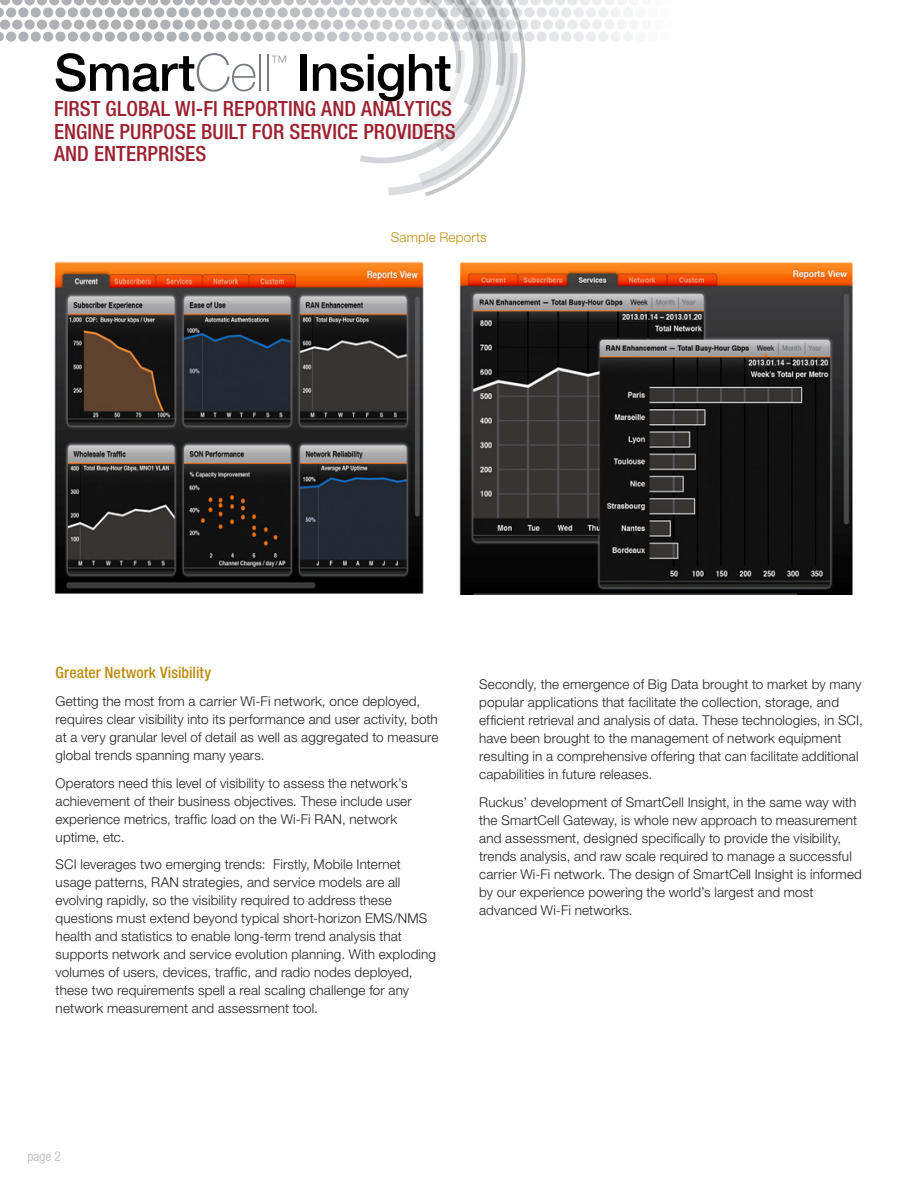
<style>
.page{position:relative;width:918px;height:1188px;background:#fff}
.page>*{position:absolute;margin:0;border:0;box-sizing:border-box;transform-origin:0 0}
.t1{font:500 51.6px "Helvetica Neue LT Std";letter-spacing:-.015em;color:#010101}
.t2{font:500 condensed 21px/22.5px "Helvetica Neue LT Std";letter-spacing:.005em;color:#9d2130}
.t3{font:100 17.25px "Helvetica Neue LT Std";color:#787c81}
.DSBB_100K_Body_Text{font:500 condensed 15.75px "Helvetica Neue LT Std";letter-spacing:.005em;color:#bd8d11}
.DSBB_100K_Body_Text-2{font:300 13.5px/18px "Helvetica Neue LT Std";letter-spacing:.01em;color:#231f20}
.DSBB_Caption_GOLD{font:300 13.5px "Helvetica Neue LT Std";letter-spacing:.01em;color:#bd8d11}
.DSBB_Caption_Flush_L{font:300 condensed 13.5px "Helvetica Neue LT Std";color:#b1b4b9}
.s1{font-weight:100;color:#787c81}
</style>
<div class="page">
<div style="left:0;top:0;width:10px;height:5px;background:#afb1b4"></div>
<div style="left:12px;top:0;width:10px;height:5px;background:#afb1b4"></div>
<svg style="left:24px;top:0;width:11px;height:5px"></svg>
<div style="left:37px;top:0;width:10px;height:5px;background:#afb1b4"></div>
<div style="left:49px;top:0;width:10px;height:5px;background:#afb1b4"></div>
<div style="left:62px;top:0;width:10px;height:5px;background:#afb1b4"></div>
<div style="left:74px;top:0;width:10px;height:5px;background:#afb1b4"></div>
<div style="left:86px;top:0;width:10px;height:5px;background:#afb1b4"></div>
<div style="left:99px;top:0;width:10px;height:5px;background:#afb1b4"></div>
<div style="left:111px;top:0;width:10px;height:5px;background:#afb1b4"></div>
<div style="left:123px;top:0;width:10px;height:5px;background:#afb1b4"></div>
<div style="left:136px;top:0;width:10px;height:5px;background:#afb1b4"></div>
<div style="left:148px;top:0;width:10px;height:5px;background:#afb1b4"></div>
<svg style="left:160px;top:0;width:11px;height:5px"></svg>
<svg style="left:0;top:7px;width:4px;height:10px"></svg>
<svg style="left:6px;top:7px;width:10px;height:10px"></svg>
<svg style="left:18px;top:7px;width:11px;height:10px"></svg>
<svg style="left:31px;top:7px;width:10px;height:10px"></svg>
<svg style="left:43px;top:7px;width:10px;height:10px"></svg>
<svg style="left:55px;top:7px;width:11px;height:10px"></svg>
<svg style="left:68px;top:7px;width:10px;height:10px"></svg>
<svg style="left:80px;top:7px;width:10px;height:10px"></svg>
<svg style="left:92px;top:7px;width:11px;height:10px"></svg>
<svg style="left:105px;top:7px;width:10px;height:10px"></svg>
<svg style="left:117px;top:7px;width:10px;height:10px"></svg>
<svg style="left:129px;top:7px;width:11px;height:10px"></svg>
<svg style="left:142px;top:7px;width:10px;height:10px"></svg>
<svg style="left:154px;top:7px;width:10px;height:10px"></svg>
<svg style="left:166px;top:7px;width:11px;height:10px"></svg>
<svg style="left:0;top:19px;width:10px;height:11px"></svg>
<svg style="left:12px;top:19px;width:10px;height:11px"></svg>
<svg style="left:24px;top:19px;width:11px;height:11px"></svg>
<svg style="left:37px;top:19px;width:10px;height:11px"></svg>
<svg style="left:49px;top:19px;width:10px;height:11px"></svg>
<svg style="left:62px;top:19px;width:10px;height:11px"></svg>
<svg style="left:74px;top:19px;width:10px;height:11px"></svg>
<svg style="left:86px;top:19px;width:10px;height:11px"></svg>
<svg style="left:99px;top:19px;width:10px;height:11px"></svg>
<svg style="left:111px;top:19px;width:10px;height:11px"></svg>
<svg style="left:123px;top:19px;width:10px;height:11px"></svg>
<svg style="left:136px;top:19px;width:10px;height:11px"></svg>
<svg style="left:148px;top:19px;width:10px;height:11px"></svg>
<svg style="left:160px;top:19px;width:11px;height:11px"></svg>
<svg style="left:0;top:32px;width:4px;height:10px"></svg>
<div style="left:6px;top:32px;width:10px;height:10px;background:#afb1b4;border-radius:5px"></div>
<svg style="left:18px;top:32px;width:11px;height:10px"></svg>
<div style="left:31px;top:32px;width:10px;height:10px;background:#afb1b4;border-radius:5px"></div>
<div style="left:43px;top:32px;width:10px;height:10px;background:#afb1b4;border-radius:5px"></div>
<svg style="left:55px;top:32px;width:11px;height:10px"></svg>
<div style="left:68px;top:32px;width:10px;height:10px;background:#afb1b4;border-radius:5px"></div>
<div style="left:80px;top:32px;width:10px;height:10px;background:#afb1b4;border-radius:5px"></div>
<svg style="left:92px;top:32px;width:11px;height:10px"></svg>
<div style="left:105px;top:32px;width:10px;height:10px;background:#afb1b4;border-radius:5px"></div>
<div style="left:117px;top:32px;width:10px;height:10px;background:#afb1b4;border-radius:5px"></div>
<svg style="left:129px;top:32px;width:11px;height:10px"></svg>
<div style="left:142px;top:32px;width:10px;height:10px;background:#afb1b4;border-radius:5px"></div>
<div style="left:154px;top:32px;width:10px;height:10px;background:#afb1b4;border-radius:5px"></div>
<svg style="left:166px;top:32px;width:11px;height:10px"></svg>
<svg style="left:173px;top:0;width:458px;height:196px"></svg>
<img style="left:459px;top:261px;width:394px;height:333px">
<img style="left:54px;top:261px;width:369px;height:333px">
<h1 class="t1" style="left:54px;top:42px;width:219px">Smart<span class="s1">Cell</span></h1>
<p class="t3" style="left:270px;top:52px;width:19px">™</p>
<h1 class="t1" style="left:296px;top:42px;width:157px">Insight</h1>
<h2 class="t2" style="left:54px;top:97px;width:403px">FIRST GLOBAL WI-FI REPORTING AND ANALYTICS<br>ENGINE PURPOSE BUILT FOR SERVICE PROVIDERS<br>AND ENTERPRISES</h2>
<p class="DSBB_Caption_GOLD" style="left:391px;top:229px;width:97px">Sample Reports</p>
<p class="DSBB_100K_Body_Text" style="left:56px;top:663px;width:157px">Greater Network Visibility</p>
<p class="DSBB_100K_Body_Text-2" style="left:56px;top:692px;width:384px">Getting the most from a carrier Wi-Fi network, once deployed, requires clear visibility into its performance and user activity, both at a very granular level of detail as well as aggregated to measure global trends spanning many years.</p>
<p class="DSBB_100K_Body_Text-2" style="left:56px;top:774px;width:358px">Operators need this level of visibility to assess the network’s achievement of their business objectives. These include user experience metrics, traffic load on the Wi-Fi RAN, network uptime, etc.</p>
<p class="DSBB_100K_Body_Text-2" style="left:56px;top:855px;width:382px">SCI leverages two emerging trends: Firstly, Mobile Internet usage patterns, RAN strategies, and service models are all evolving rapidly, so the visibility required to address these questions must extend beyond typical short-horizon EMS/NMS health and statistics to enable long-term trend analysis that supports network and service evolution planning. With exploding volumes of users, devices, traffic, and radio nodes deployed, these two requirements spell a real scaling challenge for any network measurement and assessment tool.</p>
<p class="DSBB_100K_Body_Text-2" style="left:479px;top:675px;width:385px">Secondly, the emergence of Big Data brought to market by many popular applications that facilitate the collection, storage, and efficient retrieval and analysis of data. These technologies, in SCI, have been brought to the management of network equipment resulting in a comprehensive offering that can facilitate additional capabilities in future releases.</p>
<p class="DSBB_100K_Body_Text-2" style="left:479px;top:793px;width:384px">Ruckus’ development of SmartCell Insight, in the same way with the SmartCell Gateway, is whole new approach to measurement and assessment, designed specifically to provide the visibility, trends analysis, and raw scale required to manage a successful carrier Wi-Fi network. The design of SmartCell Insight is informed by our experience powering the world’s largest and most advanced Wi-Fi networks.</p>
<p class="DSBB_Caption_Flush_L" style="left:28px;top:1148px;width:35px">page 2</p>
</div>
